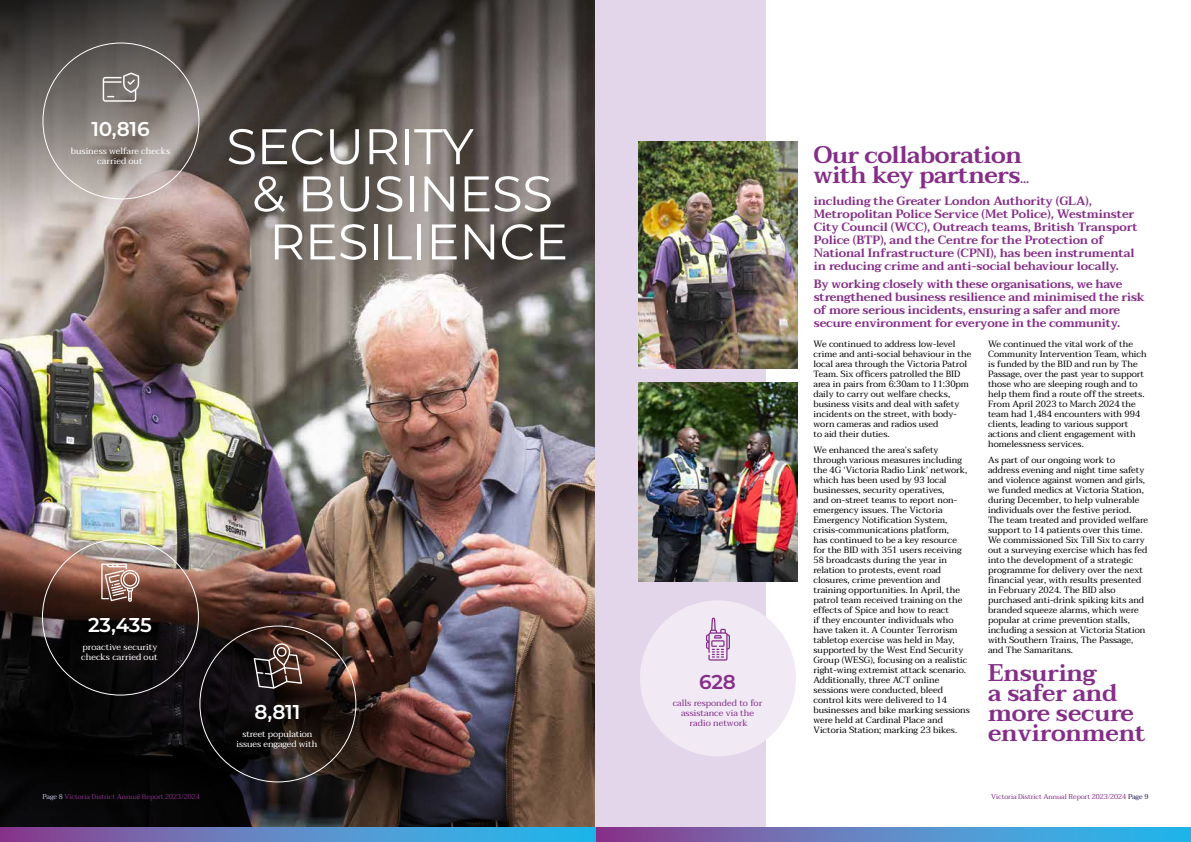
<style>
.page{position:relative;width:1191px;height:842px;background:#fff}
.page>*{position:absolute;margin:0;border:0;box-sizing:border-box;transform-origin:0 0}
.t1{font:50px "Montserrat";letter-spacing:-.01em;color:#fff}
.t2{font:600 24px/20px "Taviraj";letter-spacing:-.02em;color:#852e88}
.t3{font:600 20px "Montserrat";letter-spacing:-.01em;color:#fff}
.t4{font:600 20px "Montserrat";color:#852e88}
.t5{font:600 12px/13px "Taviraj";letter-spacing:-.01em;color:#852e88}
.t6{font:9px/10px "Taviraj";color:#000}
.t7{font:9px/10px "Taviraj";color:#fff;text-align:center}
.t8{font:9px/10px "Taviraj";color:#852e88;text-align:center}
.t9{font:7px "Taviraj";letter-spacing:-.01em;color:#852e88}
.s1{font-size:12px}
.s2{color:#c3c5e4}
.s3{color:#231754}
</style>
<div class="page">
<img style="left:0;top:261px;width:595px;height:567px">
<svg style="left:0;top:0;width:595px;height:261px;background:#69615d"></svg>
<div style="left:595px;top:0;width:170px;height:828px;background:#e3d6eb"></div>
<img style="left:638px;top:142px;width:160px;height:227px">
<img style="left:638px;top:383px;width:160px;height:198px">
<svg style="left:103px;top:73px;width:36px;height:29px"></svg>
<div style="left:640px;top:600px;width:156px;height:156px;background:#f1eaf5;border-radius:50%"></div>
<svg style="left:706px;top:617px;width:24px;height:44px"></svg>
<svg style="left:101px;top:563px;width:39px;height:39px;background:#ad8a7e"></svg>
<svg style="left:254px;top:643px;width:48px;height:46px;background:#594742"></svg>
<svg style="left:595px;top:828px;width:596px;height:14px;background:#5b83c3"></svg>
<svg style="left:0;top:828px;width:595px;height:14px;background:#5a85c4"></svg>
<h3 class="t3" style="left:91px;top:115px;width:60px">10,816</h3>
<p class="t7" style="left:71px;top:146px;width:101px">business welfare checks carried out</p>
<h1 class="t1" style="left:226px;top:112px;width:249px">SECURITY</h1>
<h1 class="t1" style="left:252px;top:159px;width:302px">&amp; BUSINESS</h1>
<h1 class="t1" style="left:269px;top:207px;width:300px">RESILIENCE</h1>
<h3 class="t3" style="left:88px;top:611px;width:65px">23,435</h3>
<p class="t7" style="left:81px;top:642px;width:78px;text-align:left">proactive security checks carried out</p>
<h3 class="t3" style="left:254px;top:698px;width:47px">8,811</h3>
<p class="t7" style="left:237px;top:729px;width:82px">street population issues engaged with</p>
<h3 class="t4" style="left:699px;top:667px;width:38px">628</h3>
<p class="t8" style="left:672px;top:698px;width:91px">calls responded to for assistance via the radio network</p>
<h2 class="t2" style="left:813px;top:144px;width:217px">Our collaboration with key partners<span class="s1">...</span></h2>
<p class="t5" style="left:814px;top:194px;width:325px">including the Greater London Authority (GLA), Metropolitan Police Service (Met Police), Westminster City Council (WCC), Outreach teams, British Transport Police (BTP), and the Centre for the Protection of National Infrastructure (CPNI), has been instrumental in reducing crime and anti-social behaviour locally.</p>
<h3 class="t5" style="left:814px;top:278px;width:332px">By working closely with these organisations, we have strengthened business resilience and minimised the risk of more serious incidents, ensuring a safer and more secure environment for everyone in the community.</h3>
<p class="t6" style="left:813px;top:339px;width:159px">We continued to address low-level crime and anti-social behaviour in the local area through the Victoria Patrol Team. Six officers patrolled the BID area in pairs from 6:30am to 11:30pm daily to carry out welfare checks, business visits and deal with safety incidents on the street, with body&shy;worn cameras and radios used<br>to aid their duties.</p>
<p class="t6" style="left:813px;top:445px;width:158px">We enhanced the area’s safety through various measures including the 4G ‘Victoria Radio Link’ network, which has been used by 93 local businesses, security operatives,<br>and on-street teams to report non&shy;emergency issues. The Victoria Emergency Notification System, crisis-communications platform,<br>has continued to be a key resource for the BID with 351 users receiving 58 broadcasts during the year in relation to protests, event road closures, crime prevention and training opportunities. In April, the patrol team received training on the effects of Spice and how to react<br>if they encounter individuals who have taken it. A Counter Terrorism tabletop exercise was held in May, supported by the West End Security Group (WESG), focusing on a realistic right-wing extremist attack scenario.<br>Additionally, three ACT online sessions were conducted, bleed control kits were delivered to 14 businesses and bike marking sessions were held at Cardinal Place and Victoria Station; marking 23 bikes.</p>
<p class="t6" style="left:988px;top:339px;width:160px">We continued the vital work of the Community Intervention Team, which is funded by the BID and run by The Passage, over the past year to support those who are sleeping rough and to help them find a route off the streets.<br>From April 2023 to March 2024 the team had 1,484 encounters with 994 clients, leading to various support actions and client engagement with homelessness services.</p>
<p class="t6" style="left:988px;top:455px;width:161px">As part of our ongoing work to address evening and night time safety and violence against women and girls, we funded medics at Victoria Station, during December, to help vulnerable individuals over the festive period.<br>The team treated and provided welfare support to 14 patients over this time.<br>We commissioned Six Till Six to carry out a surveying exercise which has fed into the development of a strategic programme for delivery over the next financial year, with results presented in February 2024. The BID also purchased anti-drink spiking kits and branded squeeze alarms, which were popular at crime prevention stalls, including a session at Victoria Station with Southern Trains, The Passage, and The Samaritans.</p>
<h2 class="t2" style="left:988px;top:663px;width:159px">Ensuring<br>a safer and more secure environment</h2>
<p class="t9" style="left:43px;top:791px;width:159px"><span class="s2">Page 8</span> Victoria District Annual Report 2023/2024</p>
<p class="t9" style="left:991px;top:791px;width:159px">Victoria District Annual Report 2023/2024 <span class="s3">Page 9</span></p>
</div>
